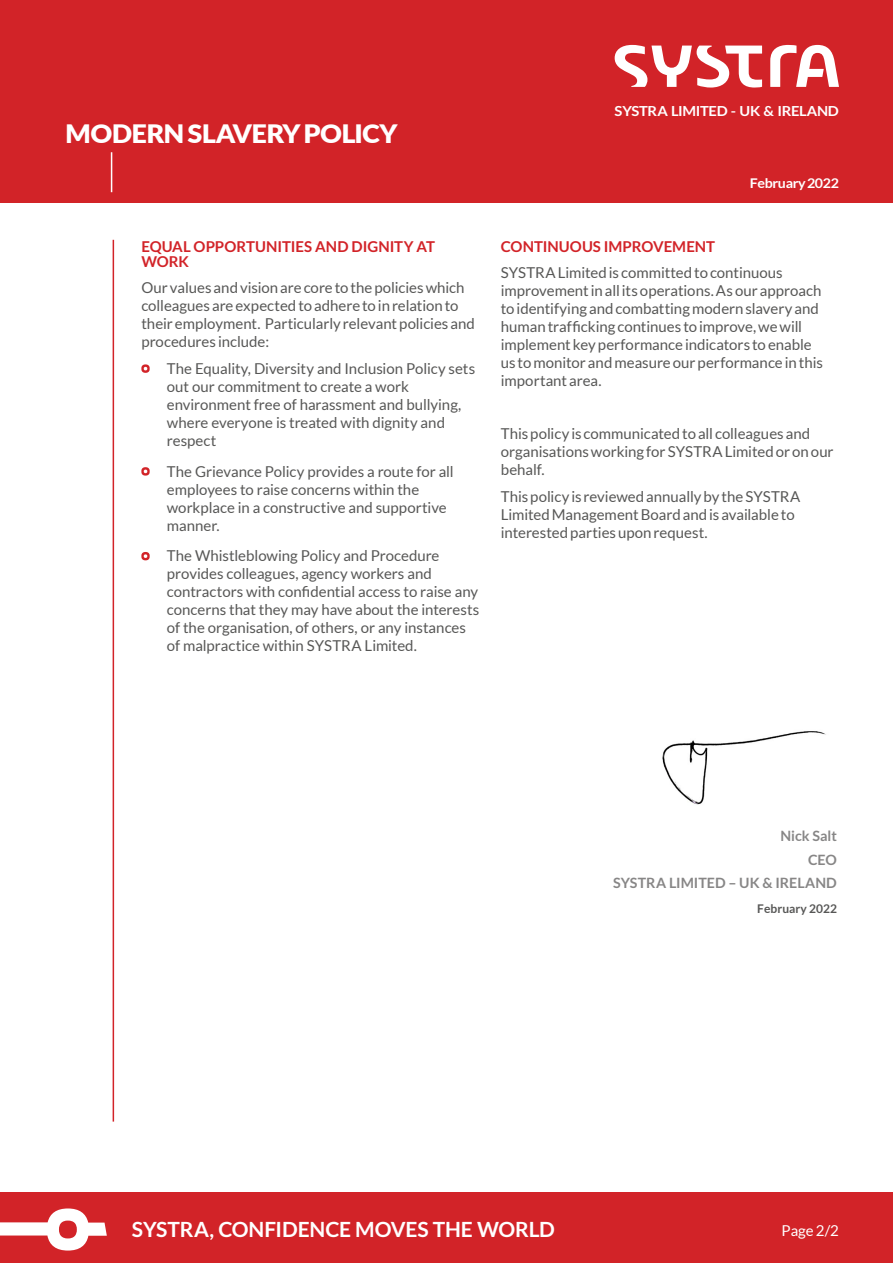
<style>
.page{position:relative;width:893px;height:1263px;background:#fff}
.page>*{position:absolute;margin:0;border:0;box-sizing:border-box;transform-origin:0 0}
.t1{font:900 25.35px "Lato";letter-spacing:-.025em;color:#fff;scale:1.06 1}
.t2{font:700 21px "Lato";letter-spacing:-.01em;color:#fff}
.t3{font:15px/18px "Lato";letter-spacing:-.005em;color:#575756}
.t4{font:700 15px/15px "Lato";color:#d22328}
.t5{font:15px "Lato";color:#fff}
.t6{font:700 14.25px/23.5px "Lato";color:#878686;text-align:right}
.t7{font:700 13.8px "Lato";letter-spacing:-.025em;color:#fff;scale:1.06 1}
.t8{font:700 13.35px "Lato";letter-spacing:-.025em;color:#fff;scale:1.06 1}
.t9{font:700 12px "Lato";letter-spacing:.005em;color:#575756}
</style>
<div class="page">
<div style="left:0;top:1192px;width:893px;height:71px;background:#d22328"></div>
<svg style="left:0;top:1208px;width:107px;height:42px"></svg>
<div style="left:0;top:0;width:893px;height:202px;background:#d22328"></div>
<hr style="left:113px;top:240px;width:1px;height:881px;background:#d22328">
<hr style="left:111px;top:152px;width:1px;height:40px;background:#fff">
<svg style="left:770px;top:45px;width:69px;height:42px"></svg>
<svg style="left:615px;top:45px;width:147px;height:43px"></svg>
<svg style="left:141px;top:364px;width:9px;height:9px"></svg>
<svg style="left:141px;top:467px;width:9px;height:9px"></svg>
<svg style="left:141px;top:552px;width:9px;height:8px"></svg>
<img style="left:662px;top:731px;width:164px;height:74px">
<h1 class="t1" style="left:65px;top:115px;width:315px">MODERN SLAVERY POLICY</h1>
<p class="t4" style="left:141px;top:239px;width:295px">EQUAL OPPORTUNITIES AND DIGNITY AT<br>WORK</p>
<p class="t3" style="left:141px;top:279px;width:335px">Our values and vision are core to the policies which colleagues are expected to adhere to in relation to their employment. Particularly relevant policies and procedures include:</p>
<p class="t3" style="left:167px;top:359px;width:310px">The Equality, Diversity and Inclusion Policy sets out our commitment to create a work environment free of harassment and bullying, where everyone is treated with dignity and respect</p>
<p class="t3" style="left:167px;top:462px;width:288px">The Grievance Policy provides a route for all employees to raise concerns within the workplace in a constructive and supportive manner.</p>
<p class="t3" style="left:167px;top:547px;width:314px">The Whistleblowing Policy and Procedure provides colleagues, agency workers and contractors with confidential access to raise any concerns that they may have about the interests of the organisation, of others, or any instances of malpractice within SYSTRA Limited.</p>
<p class="t7" style="left:615px;top:103px;width:213px">SYSTRA LIMITED - UK &amp; IRELAND</p>
<p class="t8" style="left:750px;top:175px;width:86px">February 2022</p>
<p class="t4" style="left:501px;top:239px;width:216px">CONTINUOUS IMPROVEMENT</p>
<p class="t3" style="left:501px;top:264px;width:324px">SYSTRA Limited is committed to continuous improvement in all its operations. As our approach to identifying and combatting modern slavery and human trafficking continues to improve, we will implement key performance indicators to enable us to monitor and measure our performance in this important area.</p>
<p class="t3" style="left:501px;top:425px;width:334px">This policy is communicated to all colleagues and organisations working for SYSTRA Limited or on our behalf.</p>
<p class="t3" style="left:501px;top:487px;width:301px">This policy is reviewed annually by the SYSTRA<br>Limited Management Board and is available to interested parties upon request.</p>
<p class="t6" style="left:613px;top:824px;width:225px">Nick Salt<br>CEO<br>SYSTRA LIMITED – UK &amp; IRELAND</p>
<p class="t9" style="left:757px;top:902px;width:81px">February 2022</p>
<h2 class="t2" style="left:132px;top:1217px;width:425px">SYSTRA, CONFIDENCE MOVES THE WORLD</h2>
<p class="t5" style="left:782px;top:1222px;width:59px">Page 2/2</p>
</div>
